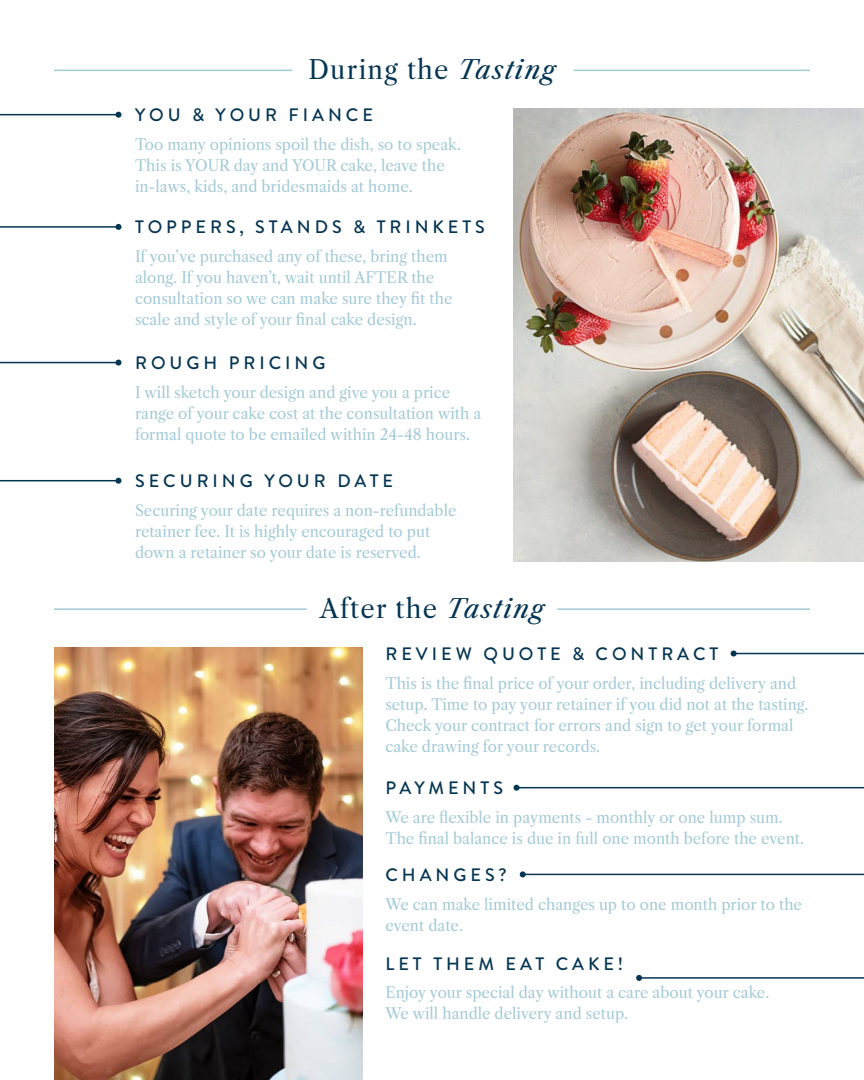
<style>
.page{position:relative;width:864px;height:1080px;background:#fff}
.page>*{position:absolute;margin:0;border:0;box-sizing:border-box;transform-origin:0 0}
.t1{font:25.5px "Libre Caslon Text";letter-spacing:.05em;color:#043552}
.t2{font:500 18px "Brandon Grotesque";letter-spacing:.22em;color:#043552}
.t3{font:15px/21px "Libre Caslon Text";color:#a1c9d6}
.s1{font-style:italic}
</style>
<div class="page">
<hr style="left:54px;top:70px;width:238px;height:1px;background:#a1c9d6">
<hr style="left:574px;top:70px;width:236px;height:1px;background:#a1c9d6">
<hr style="left:54px;top:608px;width:253px;height:2px;background:#a1c9d6">
<hr style="left:557px;top:608px;width:253px;height:2px;background:#a1c9d6">
<hr style="left:0;top:114px;width:118px;height:1px;background:#043552">
<svg style="left:116px;top:112px;width:6px;height:6px"></svg>
<hr style="left:0;top:226px;width:118px;height:2px;background:#043552">
<svg style="left:116px;top:224px;width:6px;height:6px"></svg>
<hr style="left:0;top:362px;width:118px;height:1px;background:#043552">
<svg style="left:116px;top:360px;width:6px;height:6px"></svg>
<hr style="left:0;top:480px;width:118px;height:1px;background:#043552">
<svg style="left:116px;top:478px;width:6px;height:6px"></svg>
<img style="left:54px;top:648px;width:309px;height:432px">
<hr style="left:734px;top:653px;width:130px;height:1px;background:#043552">
<svg style="left:731px;top:651px;width:6px;height:6px"></svg>
<hr style="left:523px;top:874px;width:341px;height:1px;background:#043552">
<svg style="left:520px;top:871px;width:6px;height:6px"></svg>
<hr style="left:517px;top:787px;width:347px;height:1px;background:#043552">
<svg style="left:514px;top:785px;width:6px;height:6px"></svg>
<hr style="left:639px;top:977px;width:225px;height:2px;background:#043552">
<svg style="left:636px;top:975px;width:6px;height:6px"></svg>
<img style="left:514px;top:109px;width:350px;height:453px">
<p class="t1" style="left:308px;top:54px;width:249px">During the <span class="s1">Tasting</span></p>
<p class="t2" style="left:135px;top:103px;width:239px">YOU &amp; YOUR FIANCE</p>
<p class="t3" style="left:135px;top:134px;width:328px">Too many opinions spoil the dish, so to speak.<br>This is YOUR day and YOUR cake, leave the</p>
<p class="t3" style="left:135px;top:176px;width:279px">in-laws, kids, and bridesmaids at home.</p>
<p class="t2" style="left:135px;top:215px;width:351px">TOPPERS, STANDS &amp; TRINKETS</p>
<p class="t3" style="left:135px;top:247px;width:319px">If you’ve purchased any of these, bring them along. If you haven’t, wait until AFTER the consultation so we can make sure they fit the scale and style of your final cake design.</p>
<p class="t2" style="left:135px;top:351px;width:192px">ROUGH PRICING</p>
<p class="t3" style="left:135px;top:382px;width:348px">I will sketch your design and give you a price range of your cake cost at the consultation with a formal quote to be emailed within 24-48 hours.</p>
<p class="t2" style="left:135px;top:469px;width:260px">SECURING YOUR DATE</p>
<p class="t3" style="left:135px;top:500px;width:323px">Securing your date requires a non-refundable retainer fee. It is highly encouraged to put down a retainer so your date is reserved.</p>
<p class="t1" style="left:320px;top:593px;width:226px">After the <span class="s1">Tasting</span></p>
<p class="t2" style="left:385px;top:641px;width:334px">REVIEW QUOTE &amp; CONTRACT</p>
<p class="t3" style="left:385px;top:673px;width:425px">This is the final price of your order, including delivery and setup. Time to pay your retainer if you did not at the tasting.<br>Check your contract for errors and sign to get your formal cake drawing for your records.</p>
<p class="t2" style="left:385px;top:776px;width:119px">PAYMENTS</p>
<p class="t3" style="left:385px;top:807px;width:420px">We are flexible in payments - monthly or one lump sum.<br>The final balance is due in full one month before the event.</p>
<p class="t2" style="left:385px;top:862px;width:123px">CHANGES?</p>
<p class="t3" style="left:385px;top:894px;width:418px">We can make limited changes up to one month prior to the event date.</p>
<p class="t2" style="left:385px;top:951px;width:239px">LET THEM EAT CAKE!</p>
<p class="t3" style="left:385px;top:983px;width:385px">Enjoy your special day without a care about your cake.</p>
<p class="t3" style="left:385px;top:1004px;width:244px">We will handle delivery and setup.</p>
</div>
